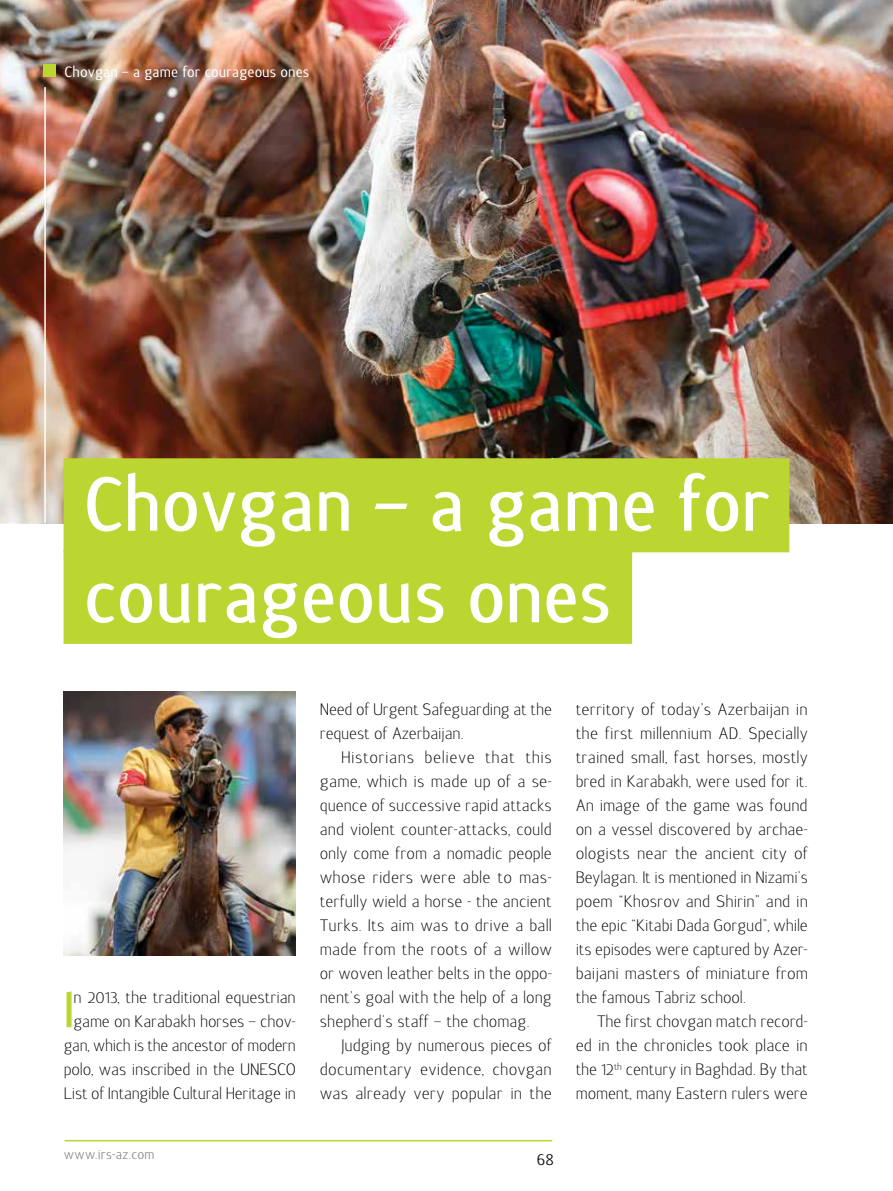
<style>
.page{position:relative;width:893px;height:1191px;background:#fff}
.page>*{position:absolute;margin:0;border:0;box-sizing:border-box;transform-origin:0 0}
.t1{font:600 76.2px/91.5px "Terra Sans";color:#fff}
.t2{font:600 50.1px "Terra Sans";color:#bcd631}
.t3{font:300 16.5px/24px "Terra Sans";letter-spacing:-.01em;color:#000;text-align:justify}
.t4{font:16.5px "Terra Sans";color:#000}
.t5{font:500 15px "Terra Sans";color:#fff}
.t6{font:13.5px "Terra Sans";letter-spacing:.015em;color:#808285}
.s1{font-family:"Bell";font-weight:400;font-size:10.5px}
</style>
<div class="page">
<hr style="left:65px;top:1140px;width:487px;height:1px;background:#bcd631">
<img style="left:0;top:0;width:893px;height:523px">
<div style="left:64px;top:458px;width:725px;height:94px;background:#bcd631"></div>
<div style="left:64px;top:550px;width:568px;height:94px;background:#bcd631"></div>
<img style="left:64px;top:691px;width:232px;height:264px">
<div style="left:43px;top:64px;width:13px;height:13px;background:#bcd631"></div>
<hr style="left:44px;top:87px;width:2px;height:436px;background:#fff">
<p class="t5" style="left:65px;top:62px;width:246px">Chovgan – a game for courageous ones</p>
<h1 class="t1" style="left:84px;top:458px;width:688px">Chovgan – a game for courageous ones</h1>
<p class="t3" style="left:64px;top:985px;width:234px;text-align:center">n 2013<span class="s1">,</span> the traditional equestrian game on Karabakh horses – chov&shy;gan<span class="s1">,</span> which is the ancestor of modern polo<span class="s1">,</span> was inscribed in the UNESCO List of Intangible Cultural Heritage in</p>
<h2 class="t2" style="left:64px;top:980px;width:12px">I</h2>
<p class="t3" style="left:320px;top:697px;width:234px">Need of Urgent Safeguarding at the request of Azerbaijan.</p>
<p class="t3" style="left:320px;top:745px;width:234px;text-indent:21px">Historians believe that this game<span class="s1">,</span> which is made up of a se&shy;quence of successive rapid attacks and violent counter-attacks<span class="s1">,</span> could only come from a nomadic people whose riders were able to mas&shy;terfully wield a horse - the ancient Turks. Its aim was to drive a ball made from the roots of a willow or woven leather belts in the oppo&shy;nent’s goal with the help of a long shepherd’s staff – the chomag.</p>
<p class="t3" style="left:320px;top:1033px;width:234px;text-indent:21px">Judging by numerous pieces of documentary evidence<span class="s1">,</span> chovgan was already very popular in the</p>
<p class="t6" style="left:64px;top:1146px;width:92px">www.irs-az.com</p>
<p class="t4" style="left:537px;top:1149px;width:19px">68</p>
<p class="t3" style="left:576px;top:697px;width:234px">territory of today’s Azerbaijan in the first millennium AD. Specially trained small<span class="s1">,</span> fast horses<span class="s1">,</span> mostly bred in Karabakh<span class="s1">,</span> were used for it.<br>An image of the game was found on a vessel discovered by archae&shy;ologists near the ancient city of Beylagan. It is mentioned in Nizami’s poem “Khosrov and Shirin” and in the epic “Kitabi Dada Gorgud”<span class="s1">,</span> while its episodes were captured by Azer&shy;baijani masters of miniature from the famous Tabriz school.</p>
<p class="t3" style="left:576px;top:1009px;width:234px;text-indent:21px">The first chovgan match record&shy;ed in the chronicles took place in the 12<sup>th</sup> century in Baghdad. By that moment<span class="s1">,</span> many Eastern rulers were</p>
</div>
